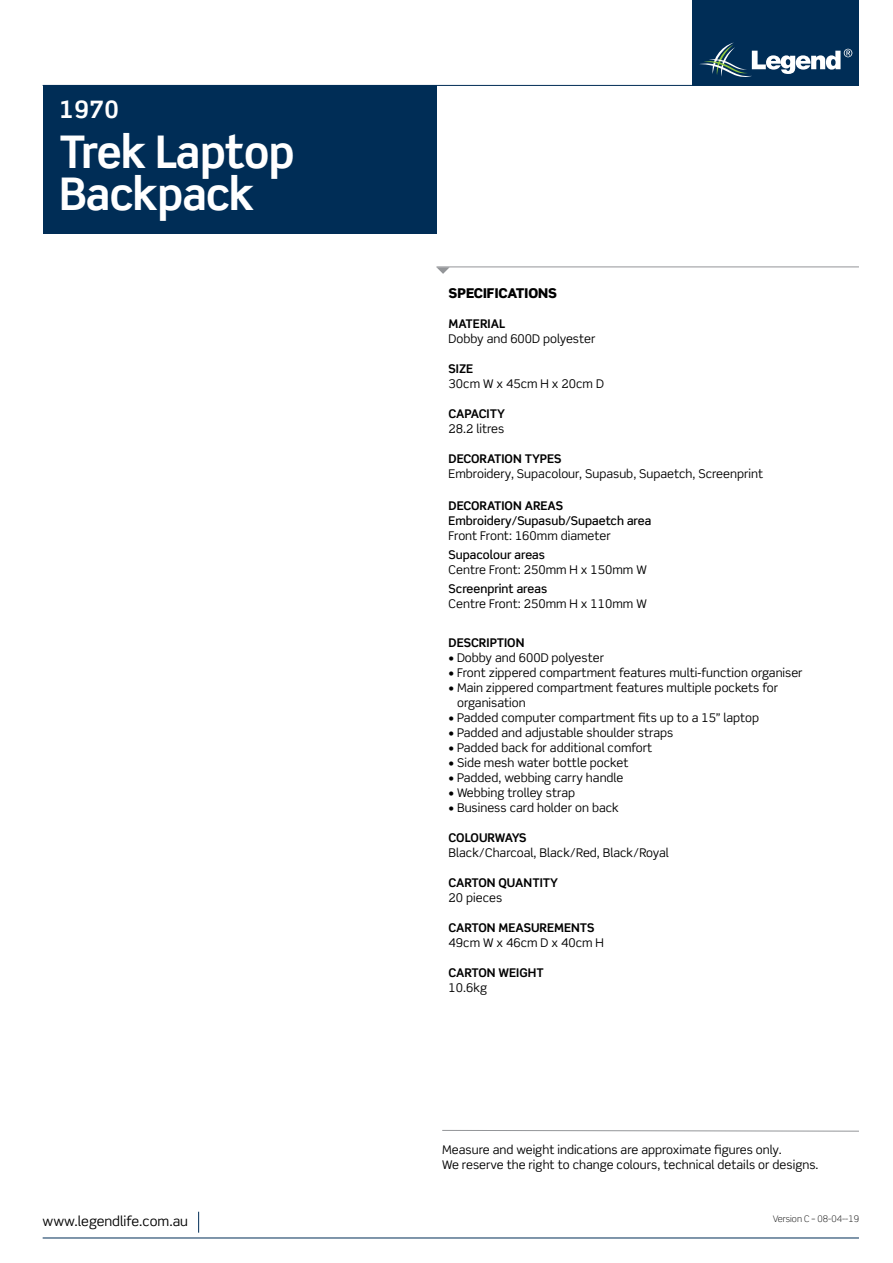
<style>
.page{position:relative;width:893px;height:1263px;background:#fff}
.page>*{position:absolute;margin:0;border:0;box-sizing:border-box;transform-origin:0 0}
.t1{font:700 45px/42px "Scene Std";letter-spacing:-.02em;color:#fff}
.t2{font:700 24px "Scene Std";color:#fff}
.t3{font:13.5px "Scene Std";color:#000}
.t4{font:900 13.5px "Scene Std";color:#000}
.t5{font:12px/15px "Scene Std";color:#000}
.t6{font:700 12px "Scene Std";color:#000}
.t7{font:500 12px "Scene Std";color:#000}
.t8{font:700 12px "Scene Std";letter-spacing:-.02em;color:#000}
.t9{font:300 9px "Scene Std";color:#000}
</style>
<div class="page">
<div style="left:43px;top:85px;width:393px;height:149px;background:#002d56"></div>
<svg style="left:442px;top:1130px;width:417px;height:2px"></svg>
<hr style="left:43px;top:85px;width:816px;height:1px;background:#002d56">
<hr style="left:43px;top:1237px;width:816px;height:1px;background:#002d56">
<svg style="left:198px;top:1212px;width:1px;height:21px"></svg>
<hr style="left:436px;top:267px;width:423px;height:1px;background:#939598">
<svg style="left:436px;top:267px;width:14px;height:7px"></svg>
<div style="left:693px;top:0;width:166px;height:86px;background:#002d56"></div>
<svg style="left:699px;top:43px;width:153px;height:34px"></svg>
<h2 class="t2" style="left:59px;top:95px;width:62px">1970</h2>
<h1 class="t1" style="left:59px;top:130px;width:237px">Trek Laptop<br>Backpack</h1>
<p class="t4" style="left:449px;top:284px;width:110px">SPECIFICATIONS</p>
<p class="t6" style="left:449px;top:316px;width:58px">MATERIAL</p>
<p class="t5" style="left:449px;top:331px;width:148px">Dobby and 600D polyester</p>
<p class="t6" style="left:449px;top:361px;width:26px">SIZE</p>
<p class="t5" style="left:449px;top:376px;width:157px">30cm W x 45cm H x 20cm D</p>
<p class="t6" style="left:449px;top:406px;width:58px">CAPACITY</p>
<p class="t5" style="left:449px;top:421px;width:57px">28.2 litres</p>
<p class="t6" style="left:449px;top:451px;width:114px">DECORATION TYPES</p>
<p class="t5" style="left:449px;top:466px;width:316px">Embroidery, Supacolour, Supasub, Supaetch, Screenprint</p>
<p class="t6" style="left:449px;top:498px;width:116px">DECORATION AREAS</p>
<p class="t7" style="left:449px;top:513px;width:204px">Embroidery/Supasub/Supaetch area</p>
<p class="t5" style="left:449px;top:528px;width:164px">Front Front: 160mm diameter</p>
<p class="t7" style="left:449px;top:547px;width:98px">Supacolour areas</p>
<p class="t5" style="left:449px;top:562px;width:200px">Centre Front: 250mm H x 150mm W</p>
<p class="t7" style="left:449px;top:581px;width:100px">Screenprint areas</p>
<p class="t5" style="left:449px;top:596px;width:200px">Centre Front: 250mm H x 110mm W</p>
<p class="t6" style="left:449px;top:635px;width:77px">DESCRIPTION</p>
<p class="t5" style="left:449px;top:650px;width:157px">• Dobby and 600D polyester</p>
<p class="t5" style="left:449px;top:665px;width:356px">• Front zippered compartment features multi-function organiser</p>
<p class="t5" style="left:457px;top:680px;width:323px;text-indent:-9px">• Main zippered compartment features multiple pockets for organisation</p>
<p class="t5" style="left:449px;top:710px;width:312px">• Padded computer compartment fits up to a 15” laptop</p>
<p class="t5" style="left:449px;top:725px;width:226px">• Padded and adjustable shoulder straps</p>
<p class="t5" style="left:449px;top:740px;width:205px">• Padded back for additional comfort</p>
<p class="t5" style="left:449px;top:755px;width:181px">• Side mesh water bottle pocket</p>
<p class="t5" style="left:449px;top:770px;width:176px">• Padded, webbing carry handle</p>
<p class="t5" style="left:449px;top:785px;width:128px">• Webbing trolley strap</p>
<p class="t5" style="left:449px;top:800px;width:172px">• Business card holder on back</p>
<p class="t8" style="left:449px;top:830px;width:79px">COLOURWAYS</p>
<p class="t5" style="left:449px;top:845px;width:222px">Black/Charcoal, Black/Red, Black/Royal</p>
<p class="t6" style="left:449px;top:875px;width:111px">CARTON QUANTITY</p>
<p class="t5" style="left:449px;top:890px;width:55px">20 pieces</p>
<p class="t6" style="left:449px;top:920px;width:147px">CARTON MEASUREMENTS</p>
<p class="t5" style="left:449px;top:935px;width:157px">49cm W x 46cm D x 40cm H</p>
<p class="t6" style="left:449px;top:965px;width:97px">CARTON WEIGHT</p>
<p class="t5" style="left:449px;top:980px;width:40px">10.6kg</p>
<p class="t5" style="left:442px;top:1142px;width:378px">Measure and weight indications are approximate figures only.<br>We reserve the right to change colours, technical details or designs.</p>
<p class="t3" style="left:43px;top:1213px;width:147px">www.legendlife.com.au</p>
<p class="t9" style="left:773px;top:1213px;width:88px">Version C – 08-04--19</p>
</div>
